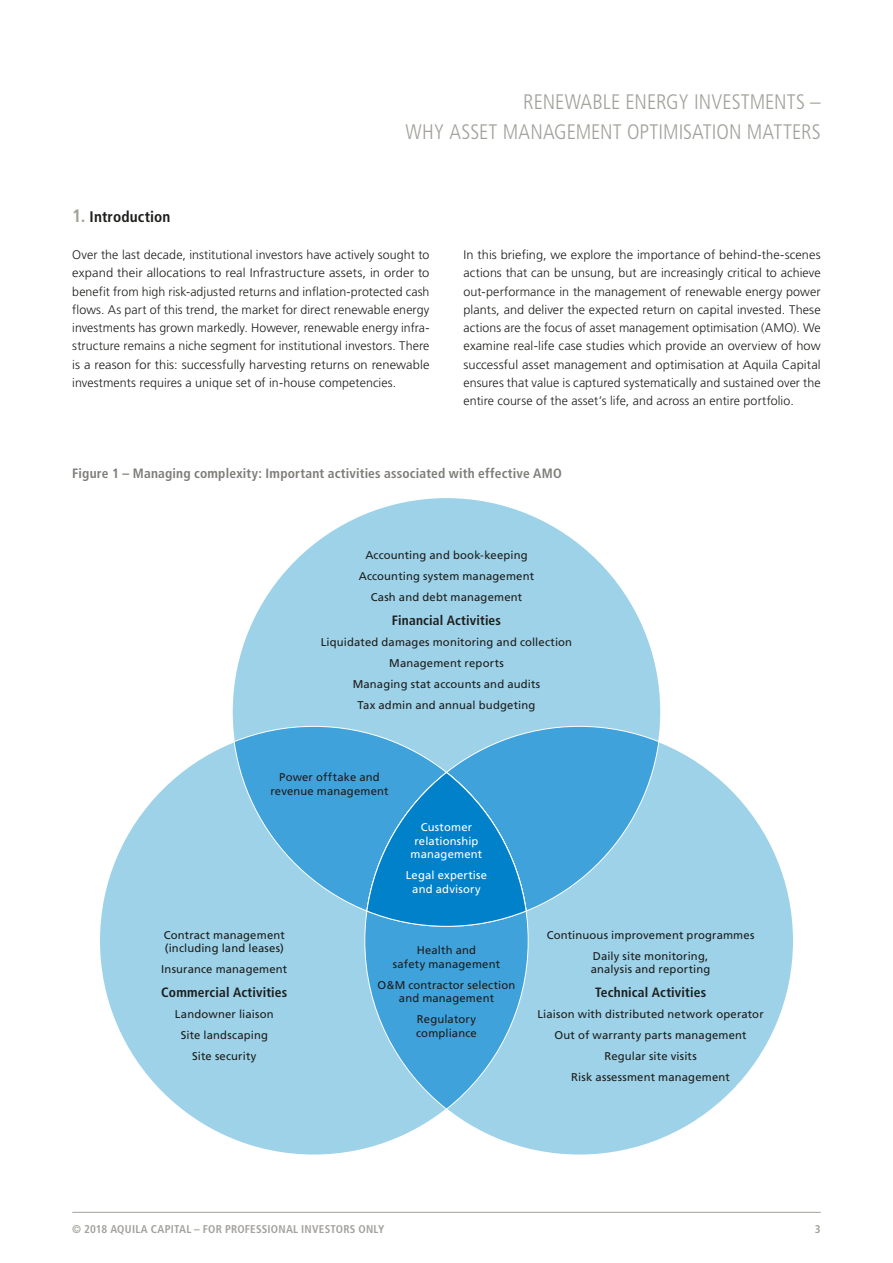
<style>
.page{position:relative;width:893px;height:1263px;background:#fff}
.page>*{position:absolute;margin:0;border:0;box-sizing:border-box;transform-origin:0 0}
.t1{font:300 condensed 21px/30px "Frutiger";color:#a2a19b;text-align:right}
.t2{font:700 condensed 15.3px "Frutiger";letter-spacing:.01em;color:#1d1d1b}
.t3{font:700 condensed 13.5px "Frutiger";letter-spacing:.015em;color:#7e7d78}
.t4{font:700 condensed 13.5px "Frutiger";letter-spacing:.01em;color:#1d1d1b}
.t5{font:300 12.45px/18.3px "Frutiger";letter-spacing:.005em;color:#1d1d1b;text-align:justify}
.t6{font:11.25px/21px "Frutiger";letter-spacing:.015em;color:#1d1d1b;text-align:center}
.t7{font:11.25px/13.5px "Frutiger";letter-spacing:.015em;color:#fff;text-align:center}
.t8{font:700 condensed 11.25px "Frutiger";letter-spacing:.02em;color:#a2a19b}
.s1{font-size:18px;color:#a2a19b}
</style>
<div class="page">
<hr style="left:72px;top:1212px;width:749px;height:1px;background:#a2a19b">
<div style="left:232px;top:497px;width:429px;height:429px;background:#9dd2e8;border-radius:50%"></div>
<div style="left:99px;top:726px;width:429px;height:429px;background:#9dd2e8;border-radius:50%"></div>
<div style="left:365px;top:726px;width:429px;height:429px;background:#9dd2e8;border-radius:50%"></div>
<svg style="left:527px;top:726px;width:133px;height:185px"></svg>
<svg style="left:233px;top:726px;width:294px;height:185px"></svg>
<div style="left:365px;top:772px;width:163px;height:337px;background:#40a2db;border-radius:50%"></div>
<svg style="left:366px;top:771px;width:161px;height:156px;background:#1c8fd0"></svg>
<h1 class="t1" style="left:406px;top:87px;width:417px">RENEWABLE ENERGY INVESTMENTS –<br>WHY ASSET MANAGEMENT OPTIMISATION MATTERS</h1>
<p class="t2" style="left:72px;top:208px;width:100px"><span class="s1">1.</span> Introduction</p>
<p class="t5" style="left:72px;top:245px;width:359px">Over the last decade, institutional investors have actively sought to expand their allocations to real Infrastructure assets, in order to benefit from high risk-adjusted returns and inflation-protected cash flows. As part of this trend, the market for direct renewable energy investments has grown markedly. However, renewable energy infra&shy;structure remains a niche segment for institutional investors. There is a reason for this: successfully harvesting returns on renewable investments requires a unique set of in-house competencies.</p>
<p class="t5" style="left:463px;top:245px;width:359px">In this briefing, we explore the importance of behind-the-scenes actions that can be unsung, but are increasingly critical to achieve out-performance in the management of renewable energy power plants, and deliver the expected return on capital invested. These actions are the focus of asset management optimisation (AMO). We examine real-life case studies which provide an overview of how successful asset management and optimisation at Aquila Capital ensures that value is captured systematically and sustained over the entire course of the asset’s life, and across an entire portfolio.</p>
<p class="t3" style="left:72px;top:466px;width:491px">Figure 1 – Managing complexity: Important activities associated with effective AMO</p>
<p class="t6" style="left:359px;top:545px;width:177px">Accounting and book-keeping<br>Accounting system management<br>Cash and debt management</p>
<p class="t4" style="left:392px;top:612px;width:111px">Financial Activities</p>
<p class="t6" style="left:321px;top:632px;width:253px">Liquidated damages monitoring and collection Management reports<br>Managing stat accounts and audits<br>Tax admin and annual budgeting</p>
<p class="t6" style="left:270px;top:771px;width:120px;line-height:13.5px">Power offtake and revenue management</p>
<p class="t7" style="left:411px;top:821px;width:73px">Customer relationship management</p>
<p class="t7" style="left:406px;top:869px;width:83px">Legal expertise and advisory</p>
<p class="t6" style="left:164px;top:928px;width:123px;line-height:13.5px;text-align:left">Contract management (including land leases)</p>
<p class="t6" style="left:161px;top:958px;width:128px">Insurance management</p>
<p class="t4" style="left:161px;top:984px;width:128px">Commercial Activities</p>
<p class="t6" style="left:175px;top:1003px;width:100px">Landowner liaison<br>Site landscaping<br>Site security</p>
<p class="t6" style="left:393px;top:943px;width:109px;line-height:13.5px">Health and<br>safety management</p>
<p class="t6" style="left:378px;top:978px;width:139px;line-height:13.5px">O&amp;M contractor selection and management</p>
<p class="t6" style="left:416px;top:1012px;width:62px;line-height:13.5px;text-align:left">Regulatory compliance</p>
<p class="t6" style="left:547px;top:924px;width:209px">Continuous improvement programmes<br>Daily site monitoring,</p>
<p class="t6" style="left:591px;top:958px;width:121px">analysis and reporting</p>
<p class="t4" style="left:595px;top:984px;width:113px">Technical Activities</p>
<p class="t6" style="left:537px;top:1003px;width:228px">Liaison with distributed network operator<br>Out of warranty parts management<br>Regular site visits<br>Risk assessment management</p>
<p class="t8" style="left:72px;top:1222px;width:314px">© 2018 AQUILA CAPITAL – FOR PROFESSIONAL INVESTORS ONLY</p>
<p class="t8" style="left:815px;top:1222px;width:7px">3</p>
</div>
